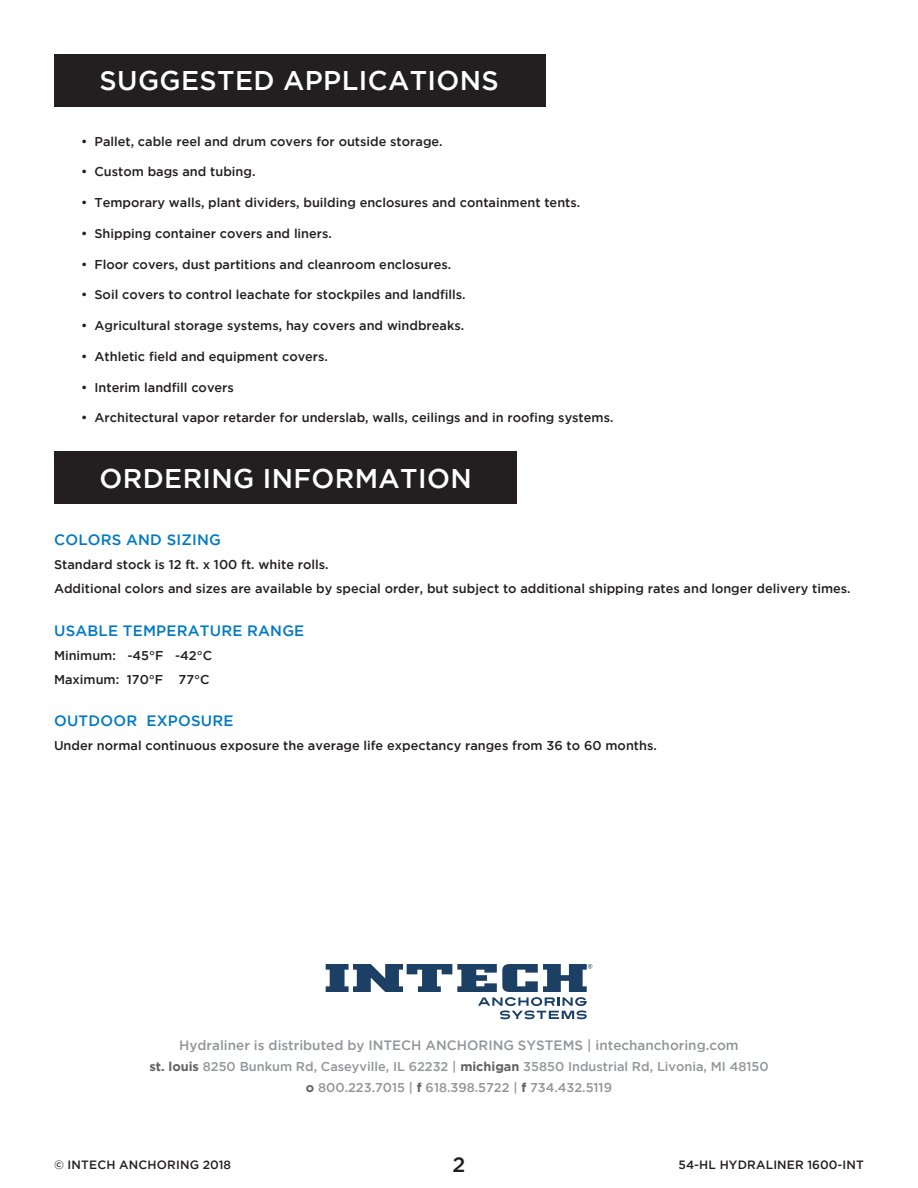
<style>
.page{position:relative;width:918px;height:1188px;background:#fff}
.page>*{position:absolute;margin:0;border:0;box-sizing:border-box;transform-origin:0 0}
.t1{font:500 27px "Gotham";letter-spacing:.015em;color:#fff}
.t2{font:500 21px "Gotham";color:#231f20}
.t3{font:500 15px "Gotham";letter-spacing:.015em;color:#0079c2}
.t4{font:500 13.5px "Gotham";color:#939598}
.t5{font:500 12.75px/24px "Gotham";color:#231f20}
.t6{font:500 12.75px/21px "Gotham";color:#939598;text-align:center}
.t7{font:500 12px "Gotham";letter-spacing:.015em;color:#231f20}
.s1{font-weight:700;color:#636366}
</style>
<div class="page">
<div style="left:54px;top:54px;width:492px;height:52px;background:#231f20"></div>
<div style="left:54px;top:452px;width:463px;height:52px;background:#231f20"></div>
<svg style="left:326px;top:964px;width:266px;height:55px"></svg>
<h1 class="t1" style="left:100px;top:65px;width:401px">SUGGESTED APPLICATIONS</h1>
<p class="t5" style="left:81px;top:129px;width:363px">• Pallet, cable reel and drum covers for outside storage.</p>
<p class="t5" style="left:81px;top:160px;width:176px">• Custom bags and tubing.</p>
<p class="t5" style="left:81px;top:190px;width:501px">• Temporary walls, plant dividers, building enclosures and containment tents.</p>
<p class="t5" style="left:81px;top:221px;width:252px">• Shipping container covers and liners.</p>
<p class="t5" style="left:81px;top:252px;width:372px">• Floor covers, dust partitions and cleanroom enclosures.</p>
<p class="t5" style="left:81px;top:283px;width:386px">• Soil covers to control leachate for stockpiles and landfills.</p>
<p class="t5" style="left:81px;top:313px;width:385px">• Agricultural storage systems, hay covers and windbreaks.</p>
<p class="t5" style="left:81px;top:344px;width:249px">• Athletic field and equipment covers.</p>
<p class="t5" style="left:81px;top:375px;width:154px">• Interim landfill covers</p>
<p class="t5" style="left:81px;top:406px;width:534px">• Architectural vapor retarder for underslab, walls, ceilings and in roofing systems.</p>
<h1 class="t1" style="left:100px;top:463px;width:42px">ORDERIN</h1>
<h1 class="t1" style="left:233px;top:463px;width:235px">G IN FORMATION</h1>
<p class="t3" style="left:54px;top:531px;width:85px">COLORS AND</p>
<p class="t3" style="left:167px;top:531px;width:56px">SIZING</p>
<p class="t5" style="left:54px;top:552px;width:798px">Standard stock is 12 ft. x 100 ft. white rolls.<br>Additional colors and sizes are available by special order, but subject to additional shipping rates and longer delivery times.</p>
<p class="t3" style="left:54px;top:622px;width:124px">USABLE TEMPERA</p>
<p class="t3" style="left:200px;top:622px;width:60px">TURE RAN</p>
<p class="t3" style="left:282px;top:622px;width:21px">GE</p>
<p class="t5" style="left:54px;top:643px;width:160px">Minimum: -45°F -42°C<br>Maximum: 170°F 77°C</p>
<p class="t3" style="left:54px;top:712px;width:169px">OUTDOOR EXPOSURE</p>
<p class="t5" style="left:54px;top:733px;width:604px">Under normal continuous exposure the average life expectancy ranges from 36 to 60 months.</p>
<p class="t4" style="left:179px;top:1037px;width:308px">Hydraliner is distributed by INTECH ANCHORIN</p>
<p class="t4" style="left:503px;top:1037px;width:237px">G SYSTEMS | intechanchoring.com</p>
<p class="t6" style="left:149px;top:1056px;width:621px"><span class="s1">st. louis</span> 8250 Bunkum Rd, Caseyville, IL 62232 | <span class="s1">michigan</span> 35850 Industrial Rd, Livonia, MI 48150 <span class="s1">o</span> 800.223.7015 | <span class="s1">f</span> 618.398.5722 | <span class="s1">f</span> 734.432.5119</p>
<p class="t7" style="left:54px;top:1158px;width:179px">© INTECH ANCHORING 2018</p>
<h2 class="t2" style="left:453px;top:1153px;width:14px">2</h2>
<p class="t7" style="left:679px;top:1158px;width:187px">54-HL Hydraliner 1600-INT</p>
</div>
